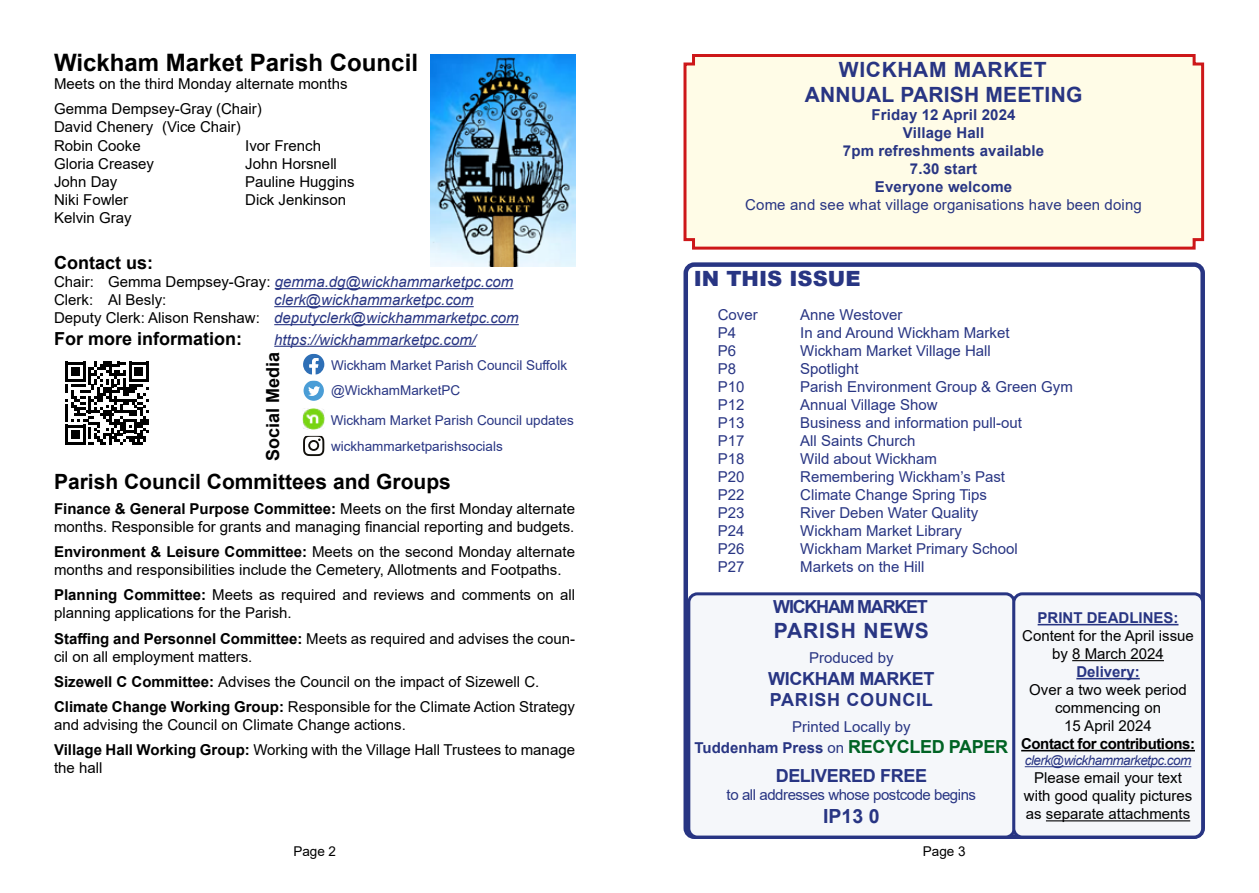
<style>
.page{position:relative;width:1259px;height:893px;background:#fff}
.page>*{position:absolute;margin:0;border:0;box-sizing:border-box;transform-origin:0 0}
.t1{font:700 24px "Arial";color:#000}
.t2{font:700 21px "Arial";color:#000}
.t3{font:700 21px/25.2px "Arial";letter-spacing:.01em;color:#283583;text-align:center}
.t4{font:900 21px "Arial";color:#283583}
.t5{font:700 21px "Arial";letter-spacing:.03em;color:#283583}
.t6{font:700 19.5px "Arial";color:#283583}
.t7{font:700 18px "Arial";color:#000}
.t8{font:700 18px/21.6px "Arial";letter-spacing:-.02em;color:#283583}
.t9{font:700 18px "Arial";letter-spacing:-.07em;color:#283583}
.t10{font:15px/18px "Arial";color:#000}
.t11{font:15px/21.6px "Arial";color:#283583;text-align:center}
.t12{font:italic 15px/18px "Arial";color:#283583}
.t13{font:700 15px/18px "Arial";letter-spacing:.01em;color:#283583;text-align:center}
.t14{font:15px "Arial";letter-spacing:-.03em;color:#283583}
.t15{font:700 15px "Arial";letter-spacing:-.03em;color:#000}
.t16{font:13.5px "Arial";color:#283583}
.t17{font:italic 13.5px "Arial";letter-spacing:-.04em;color:#283583}
.t18{font:13.5px "Arial";color:#000}
.s1{font-style:italic;color:#283583}
.s2{font-style:normal;color:#000}
.s3{font-weight:700}
.s4{font-weight:700;font-size:18px;color:#006324}
</style>
<div class="page">
<hr style="left:275px;top:288px;width:238px;height:1px;background:#283583">
<hr style="left:274px;top:306px;width:200px;height:1px;background:#283583">
<hr style="left:274px;top:324px;width:245px;height:1px;background:#283583">
<hr style="left:274px;top:346px;width:202px;height:1px;background:#283583">
<img style="left:431px;top:54px;width:144px;height:213px">
<svg style="left:304px;top:355px;width:20px;height:19px"></svg>
<div style="left:303px;top:380px;width:21px;height:21px;background:#4a9dd6;border-radius:50%"></div>
<svg style="left:308px;top:386px;width:12px;height:10px"></svg>
<svg style="left:304px;top:436px;width:20px;height:20px"></svg>
<img style="left:304px;top:409px;width:20px;height:20px">
<svg style="left:65px;top:362px;width:84px;height:83px"></svg>
<div style="left:683px;top:262px;width:522px;height:577px;border:4px solid #283583;border-radius:9px"></div>
<div style="left:689px;top:594px;width:325px;height:243px;background:#f5f7fa;border-radius:9px"></div>
<div style="left:687px;top:592px;width:328px;height:246px;border:3px solid #283583;border-radius:9px"></div>
<div style="left:683px;top:54px;width:522px;height:196px;background:#fffce7"></div>
<div style="left:1013px;top:594px;width:189px;height:243px;background:#f5f7fa;border-radius:9px"></div>
<hr style="left:1037px;top:624px;width:141px;height:1px;background:#283583">
<hr style="left:1072px;top:660px;width:92px;height:1px;background:#000">
<hr style="left:1076px;top:678px;width:63px;height:1px;background:#283583">
<hr style="left:1021px;top:750px;width:174px;height:1px;background:#000">
<hr style="left:1024px;top:766px;width:167px;height:1px;background:#283583">
<hr style="left:1046px;top:820px;width:144px;height:1px;background:#000">
<div style="left:1012px;top:592px;width:192px;height:246px;border:3px solid #283583;border-radius:9px"></div>
<h1 class="t1" style="left:54px;top:46px;width:365px">Wickham Market Parish Council</h1>
<p class="t10" style="left:54px;top:71px;width:295px;line-height:25.2px">Meets on the third Monday alternate months<br>Gemma Dempsey-Gray (Chair)</p>
<p class="t10" style="left:54px;top:118px;width:188px">David Chenery (Vice Chair)</p>
<p class="t10" style="left:54px;top:137px;width:102px">Robin Cooke<br>Gloria Creasey<br>John Day<br>Niki Fowler<br>Kelvin Gray</p>
<p class="t10" style="left:245px;top:137px;width:111px">Ivor French<br>John Horsnell<br>Pauline Huggins<br>Dick Jenkinson</p>
<p class="t7" style="left:54px;top:250px;width:100px">Contact us:</p>
<p class="t10" style="left:54px;top:273px;width:461px">Chair: Gemma Dempsey-Gray: <span class="s1">gemma.dg@wickhammarketpc.com<br></span>Clerk: Al Besly:</p>
<p class="t12" style="left:54px;top:291px;width:466px;text-indent:220px">clerk@wickhammarketpc.com<br><span class="s2">Deputy Clerk: Alison Renshaw:</span> deputyclerk@wickhammarketpc.com</p>
<p class="t7" style="left:54px;top:326px;width:190px">For more information:</p>
<p class="t12" style="left:274px;top:331px;width:203px">https://wickhammarketpc.com/</p>
<p class="t7" style="left:260px;top:461px;width:111px;rotate:-90deg">Social Media</p>
<p class="t16" style="left:331px;top:355px;width:238px">Wickham Market Parish Council Suffolk</p>
<p class="t16" style="left:331px;top:381px;width:131px">@WickhamMarketPC</p>
<p class="t16" style="left:331px;top:411px;width:245px">Wickham Market Parish Council updates</p>
<p class="t16" style="left:331px;top:437px;width:173px">wickhammarketparishsocials</p>
<h2 class="t2" style="left:54px;top:466px;width:398px">Parish Council Committees and Groups</h2>
<p class="t10" style="left:54px;top:499px;width:522px"><span class="s3">Finance &amp; General Purpose Committee:</span> Meets on the first Monday alternate months. Responsible for grants and managing financial reporting and budgets.</p>
<p class="t10" style="left:54px;top:543px;width:522px"><span class="s3">Environment &amp; Leisure Committee:</span> Meets on the second Monday alternate months and responsibilities include the Cemetery, Allotments and Footpaths.</p>
<p class="t10" style="left:54px;top:586px;width:522px"><span class="s3">Planning Committee:</span> Meets as required and reviews and comments on all planning applications for the Parish.</p>
<p class="t10" style="left:54px;top:629px;width:522px"><span class="s3">Staffing and Personnel Committee:</span> Meets as required and advises the coun&shy;cil on all employment matters.</p>
<p class="t10" style="left:54px;top:669px;width:522px;line-height:25.2px"><span class="s3">Sizewell C Committee:</span> Advises the Council on the impact of Sizewell C.<br><span class="s3">Climate Change Working Group:</span> Responsible for the Climate Action Strategy</p>
<p class="t10" style="left:54px;top:712px;width:522px;line-height:25.2px">and advising the Council on Climate Change actions.<br><span class="s3">Village Hall Working Group:</span> Working with the Village Hall Trustees to manage</p>
<p class="t10" style="left:54px;top:759px;width:50px">the hall</p>
<h2 class="t3" style="left:804px;top:57px;width:279px">WICKHAM MARKET<br>ANNUAL PARISH MEETING</h2>
<p class="t13" style="left:843px;top:106px;width:203px">Friday 12 April 2024<br>Village Hall<br>7pm refreshments available<br>7.30 start<br>Everyone welcome</p>
<p class="t11" style="left:745px;top:194px;width:398px">Come and see what village organisations have been doing</p>
<h2 class="t4" style="left:694px;top:263px;width:168px">IN THIS ISSUE</h2>
<p class="t11" style="left:718px;top:304px;width:42px">Cover</p>
<p class="t11" style="left:800px;top:304px;width:104px">Anne Westover</p>
<p class="t11" style="left:718px;top:322px;width:20px">P4</p>
<p class="t11" style="left:800px;top:322px;width:211px">In and Around Wickham Market</p>
<p class="t11" style="left:718px;top:340px;width:20px">P6</p>
<p class="t11" style="left:800px;top:340px;width:192px">Wickham Market Village Hall</p>
<p class="t11" style="left:718px;top:358px;width:20px">P8</p>
<p class="t11" style="left:800px;top:358px;width:60px">Spotlight</p>
<p class="t11" style="left:718px;top:376px;width:28px">P10</p>
<p class="t11" style="left:800px;top:376px;width:274px">Parish Environment Group &amp; Green Gym</p>
<p class="t11" style="left:718px;top:394px;width:28px">P12</p>
<p class="t11" style="left:800px;top:394px;width:139px">Annual Village Show</p>
<p class="t11" style="left:718px;top:412px;width:28px">P13</p>
<p class="t11" style="left:800px;top:412px;width:223px">Business and information pull-out</p>
<p class="t11" style="left:718px;top:430px;width:28px">P17</p>
<p class="t11" style="left:800px;top:430px;width:117px">All Saints Church</p>
<p class="t11" style="left:718px;top:448px;width:28px">P18</p>
<p class="t11" style="left:800px;top:448px;width:138px">Wild about Wickham</p>
<p class="t11" style="left:718px;top:466px;width:28px">P20</p>
<p class="t11" style="left:800px;top:466px;width:206px">Remembering Wickham’s Past</p>
<p class="t11" style="left:718px;top:484px;width:28px">P22</p>
<p class="t11" style="left:800px;top:484px;width:188px">Climate Change Spring Tips</p>
<p class="t11" style="left:718px;top:502px;width:28px">P23</p>
<p class="t11" style="left:800px;top:502px;width:179px">River Deben Water Quality</p>
<p class="t11" style="left:718px;top:520px;width:28px">P24</p>
<p class="t11" style="left:800px;top:520px;width:163px">Wickham Market Library</p>
<p class="t11" style="left:718px;top:538px;width:28px">P26</p>
<p class="t11" style="left:800px;top:538px;width:219px">Wickham Market Primary School</p>
<p class="t11" style="left:718px;top:556px;width:28px">P27</p>
<p class="t11" style="left:800px;top:556px;width:126px">Markets on the Hill</p>
<p class="t9" style="left:773px;top:594px;width:156px">WICKHAM MARKET</p>
<h2 class="t5" style="left:774px;top:616px;width:157px">PARISH NEWS</h2>
<p class="t11" style="left:809px;top:647px;width:86px">Produced by</p>
<p class="t8" style="left:768px;top:668px;width:168px">WICKHAM MARKET<br>PARISH COUNCIL</p>
<p class="t11" style="left:694px;top:715px;width:315px">Printed Locally by<br><span class="s3">Tuddenham Press</span> on <span class="s4">RECYCLED PAPER</span></p>
<p class="t8" style="left:775px;top:765px;width:153px">DELIVERED FREE</p>
<p class="t14" style="left:726px;top:784px;width:251px">to all addresses whose postcode begins</p>
<h3 class="t6" style="left:823px;top:803px;width:58px">IP13 0</h3>
<p class="t13" style="left:1037px;top:609px;width:142px">PRINT DEADLINES:</p>
<p class="t10" style="left:1022px;top:627px;width:173px;text-align:center">Content for the April issue by 8 March 2024</p>
<p class="t13" style="left:1076px;top:663px;width:65px">Delivery:</p>
<p class="t10" style="left:1029px;top:681px;width:159px;text-align:center">Over a two week period commencing on<br>15 April 2024</p>
<p class="t15" style="left:1021px;top:733px;width:175px">Contact for contributions:</p>
<p class="t17" style="left:1024px;top:752px;width:168px">clerk@wickhammarketpc.com</p>
<p class="t10" style="left:1024px;top:769px;width:170px;text-align:center">Please email your text with good quality pictures as separate attachments</p>
<p class="t18" style="left:293px;top:842px;width:44px">Page 2</p>
<p class="t18" style="left:923px;top:842px;width:44px">Page 3</p>
</div>
